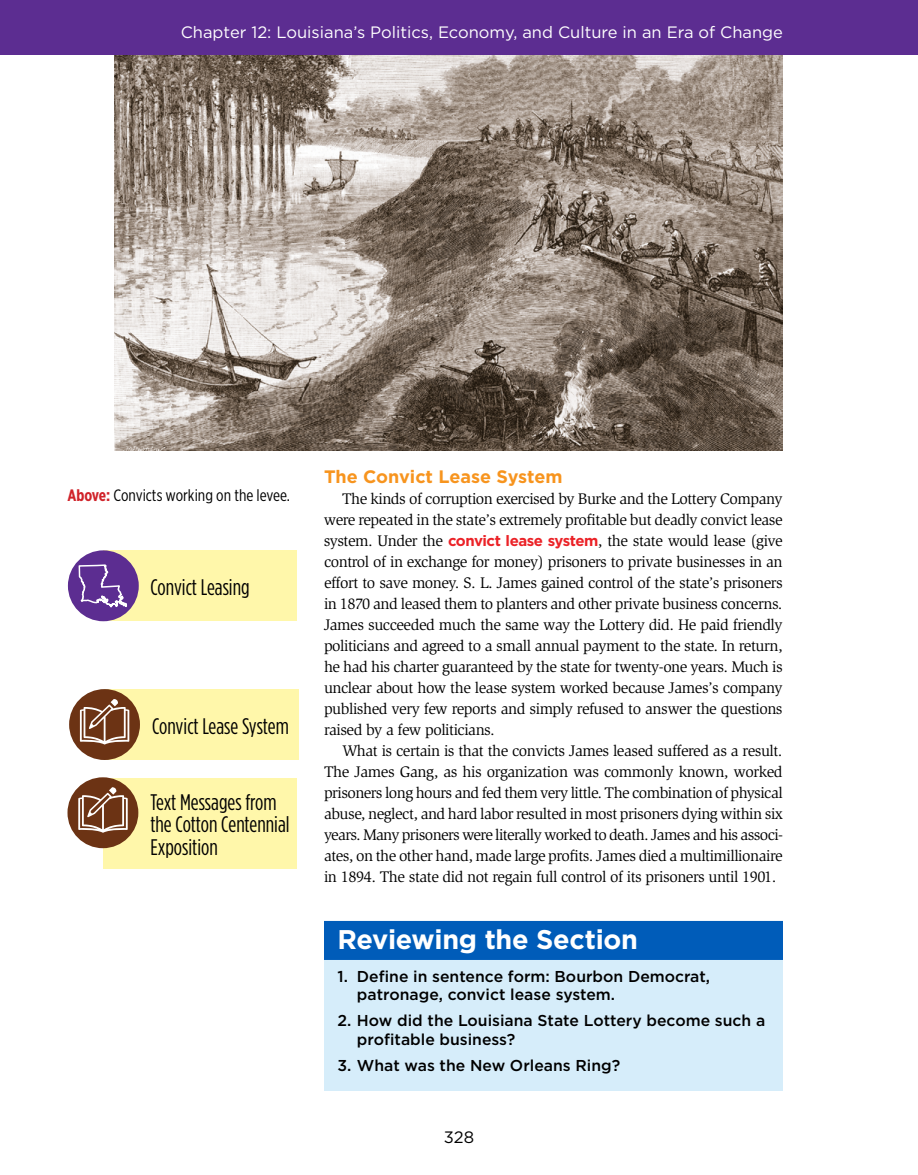
<style>
.page{position:relative;width:918px;height:1175px;background:#fff}
.page>*{position:absolute;margin:0;border:0;box-sizing:border-box;transform-origin:0 0}
.t1{font:700 27px "Gotham";letter-spacing:-.01em;color:#fff}
.t2{font:22.5px/22.5px "Gotham Condensed";color:#000}
.t3{font:700 18px "Gotham";color:#f7941e}
.t4{font:16.5px "Gotham";color:#fff}
.t5{font:16.5px "Gotham X Narrow";color:#000}
.t6{font:16.5px "Gotham";color:#000}
.t7{font:15.75px/21px "Slimbach Std";letter-spacing:-.03em;color:#000;text-align:justify}
.t8{font:500 15.75px/18.9px "Gotham";color:#000}
.s1{font-weight:700;color:#d0232a}
.s2{font-family:"Gotham";font-weight:700;font-size:15px;color:#eb2227}
</style>
<div class="page">
<svg style="left:0;top:54px;width:918px;height:2px"></svg>
<div style="left:324px;top:929px;width:459px;height:162px;background:#d6edfa"></div>
<div style="left:324px;top:921px;width:459px;height:39px;background:#005cb9"></div>
<img style="left:115px;top:54px;width:668px;height:396px">
<div style="left:0;top:0;width:918px;height:54px;background:#5c2d91"></div>
<div style="left:103px;top:550px;width:194px;height:71px;background:#fff7aa"></div>
<div style="left:68px;top:550px;width:71px;height:71px;background:#5c2d91;border-radius:50%"></div>
<div style="left:105px;top:689px;width:194px;height:70px;background:#fff7aa"></div>
<div style="left:69px;top:689px;width:71px;height:71px;background:#6c3314;border-radius:50%"></div>
<svg style="left:78px;top:550px;width:62px;height:194px"></svg>
<div style="left:103px;top:777px;width:194px;height:91px;background:#fff7aa"></div>
<div style="left:68px;top:777px;width:70px;height:71px;background:#6c3314;border-radius:50%"></div>
<svg style="left:78px;top:787px;width:50px;height:45px"></svg>
<p class="t4" style="left:181px;top:22px;width:604px">Chapter 12: Louisiana’s Politics, Economy, and Culture in an Era of Change</p>
<p class="t5" style="left:68px;top:485px;width:224px"><span class="s1">Above:</span> Convicts working on the levee.</p>
<h2 class="t2" style="left:150px;top:575px;width:101px">Convict Leasing</h2>
<h2 class="t2" style="left:152px;top:714px;width:138px">Convict Lease System</h2>
<h2 class="t2" style="left:150px;top:790px;width:141px">Text Messages from the Cotton Centennial<br>Exposition</h2>
<p class="t3" style="left:324px;top:465px;width:240px">The Convict Lease System</p>
<p class="t7" style="left:324px;top:488px;width:460px;text-indent:18px">The kinds of corruption exercised by Burke and the Lottery Company were repeated in the state’s extremely profitable but deadly convict lease system. Under the <span class="s2">convict lease system</span>, the state would lease (give control of in exchange for money) prisoners to private businesses in an effort to save money. S. L. James gained control of the state’s prisoners in 1870 and leased them to planters and other private business concerns.<br>James succeeded much the same way the Lottery did. He paid friendly politicians and agreed to a small annual payment to the state. In return, he had his charter guaranteed by the state for twenty-one years. Much is unclear about how the lease system worked because James’s company published very few reports and simply refused to answer the questions raised by a few politicians.</p>
<p class="t7" style="left:324px;top:740px;width:461px;text-indent:18px">What is certain is that the convicts James leased suffered as a result.<br>The James Gang, as his organization was commonly known, worked prisoners long hours and fed them very little. The combination of physical abuse, neglect, and hard labor resulted in most prisoners dying within six years. Many prisoners were literally worked to death. James and his associ&shy;ates, on the other hand, made large profits. James died a multimillionaire in 1894. The state did not regain full control of its prisoners until 1901.</p>
<h1 class="t1" style="left:338px;top:921px;width:302px">Reviewing the Section</h1>
<p class="t8" style="left:357px;top:966px;width:355px;text-indent:-19px">1. Define in sentence form: Bourbon Democrat, patronage, convict lease system.</p>
<p class="t8" style="left:357px;top:1010px;width:410px;text-indent:-19px">2. How did the Louisiana State Lottery become such a profitable business?</p>
<p class="t8" style="left:338px;top:1055px;width:284px">3. What was the New Orleans Ring?</p>
<p class="t6" style="left:444px;top:1126px;width:32px">328</p>
</div>
